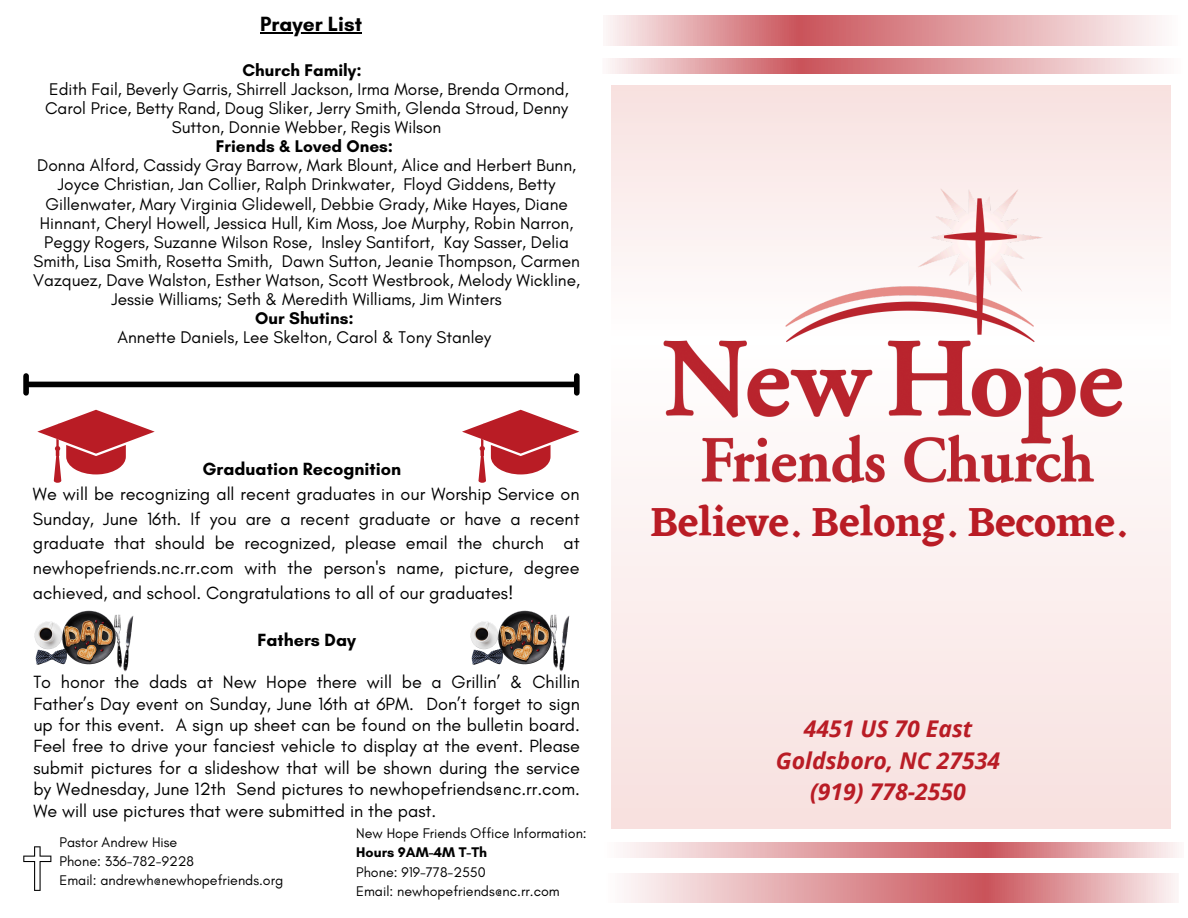
<style>
.page{position:relative;width:1188px;height:918px;background:#fff}
.page>*{position:absolute;margin:0;border:0;box-sizing:border-box;transform-origin:0 0}
.t1{font:600 42px "Eczar";color:#b91c25}
.t2{font:italic 700 23.1px/31.5px "Open Sans";color:#b91c25;text-align:center}
.t3{font:700 21px "Glacial Indifference";color:#000}
.t4{font:18px/21.3px "Glacial Indifference";color:#000}
.t5{font:700 18px "Glacial Indifference";color:#000}
.t6{font:17.25px/19.2px "Glacial Indifference";color:#000;text-align:center}
.t7{font:14.25px "Glacial Indifference";color:#000}
.t8{font:700 14.25px "Glacial Indifference";color:#000}
.s1{font-weight:700}
</style>
<div class="page">
<div style="left:29px;top:382px;width:545px;height:5px;background:#000"></div>
<div style="left:23px;top:376px;width:6px;height:17px;background:#000"></div>
<div style="left:574px;top:376px;width:6px;height:17px;background:#000"></div>
<svg style="left:23px;top:846px;width:28px;height:45px"></svg>
<hr style="left:260px;top:32px;width:102px;height:2px;background:#000">
<svg style="left:612px;top:86px;width:559px;height:742px;fill:#faeae9"></svg>
<img style="left:660px;top:185px;width:466px;height:303px">
<svg style="left:608px;top:15px;width:552px;height:30px;background:#e2a3a7"></svg>
<svg style="left:610px;top:59px;width:552px;height:14px;background:#e2a3a7"></svg>
<svg style="left:626px;top:873px;width:549px;height:30px;background:#e2a3a7"></svg>
<svg style="left:625px;top:843px;width:552px;height:14px;background:#e2a3a7"></svg>
<svg style="left:37px;top:410px;width:118px;height:73px"></svg>
<svg style="left:462px;top:410px;width:117px;height:73px"></svg>
<img style="left:34px;top:610px;width:100px;height:62px">
<img style="left:470px;top:610px;width:100px;height:62px">
<h2 class="t3" style="left:260px;top:11px;width:103px">Prayer List</h2>
<p class="t6" style="left:33px;top:60px;width:548px"><span class="s1">Church Family:<br></span>Edith Fail, Beverly Garris, Shirrell Jackson, Irma Morse, Brenda Ormond, Carol Price, Betty Rand, Doug Sliker, Jerry Smith, Glenda Stroud, Denny Sutton, Donnie Webber, Regis Wilson<br><span class="s1">Friends &amp; Loved Ones:<br></span>Donna Alford, Cassidy Gray Barrow, Mark Blount, Alice and Herbert Bunn, Joyce Christian, Jan Collier, Ralph Drinkwater, Floyd Giddens, Betty Gillenwater, Mary Virginia Glidewell, Debbie Grady, Mike Hayes, Diane Hinnant, Cheryl Howell, Jessica Hull, Kim Moss, Joe Murphy, Robin Narron, Peggy Rogers, Suzanne Wilson Rose, Insley Santifort, Kay Sasser, Delia Smith, Lisa Smith, Rosetta Smith, Dawn Sutton, Jeanie Thompson, Carmen Vazquez, Dave Walston, Esther Watson, Scott Westbrook, Melody Wickline, Jessie Williams; Seth &amp; Meredith Williams, Jim Winters<br><span class="s1">Our Shutins:<br></span>Annette Daniels, Lee Skelton, Carol &amp; Tony Stanley</p>
<h4 class="t4" style="left:33px;top:457px;width:548px;line-height:24.8px;text-indent:169px"><span class="s1">Graduation Recognition<br></span>We will be recognizing all recent graduates in our Worship Service on Sunday, June 16th. If you are a recent graduate or have a recent graduate that should be recognized, please email the church at newhopefriends.nc.rr.com with the person's name, picture, degree achieved, and school. Congratulations to all of our graduates!</h4>
<h3 class="t5" style="left:257px;top:628px;width:100px">Fathers Day</h3>
<h4 class="t4" style="left:33px;top:671px;width:548px;text-align:justify">To honor the dads at New Hope there will be a Grillin’ &amp; Chillin Father’s Day event on Sunday, June 16th at 6PM. Don’t forget to sign up for this event. A sign up sheet can be found on the bulletin board.<br>Feel free to drive your fanciest vehicle to display at the event. Please submit pictures for a slideshow that will be shown during the service by Wednesday, June 12th Send pictures to newhopefriends@nc.rr.com.<br>We will use pictures that were submitted in the past.</h4>
<h4 class="t7" style="left:59px;top:833px;width:119px">Pastor Andrew Hise</h4>
<p class="t7" style="left:59px;top:852px;width:136px">Phone: 336-782-9228</p>
<p class="t7" style="left:59px;top:871px;width:225px">Email: andrewh@newhopefriends.org</p>
<p class="t7" style="left:356px;top:825px;width:232px">New Hope Friends Office Information:</p>
<p class="t8" style="left:356px;top:844px;width:132px">Hours 9AM-4M T-Th</p>
<p class="t7" style="left:356px;top:863px;width:131px">Phone: 919-778-2550</p>
<p class="t7" style="left:356px;top:882px;width:205px">Email: newhopefriends@nc.rr.com</p>
<h2 class="t1" style="left:650px;top:497px;width:477px">Believe. Belong. Become.</h2>
<p class="t2" style="left:776px;top:713px;width:226px">4451 US 70 East<br>Goldsboro, NC 27534 (919) 778-2550</p>
</div>
